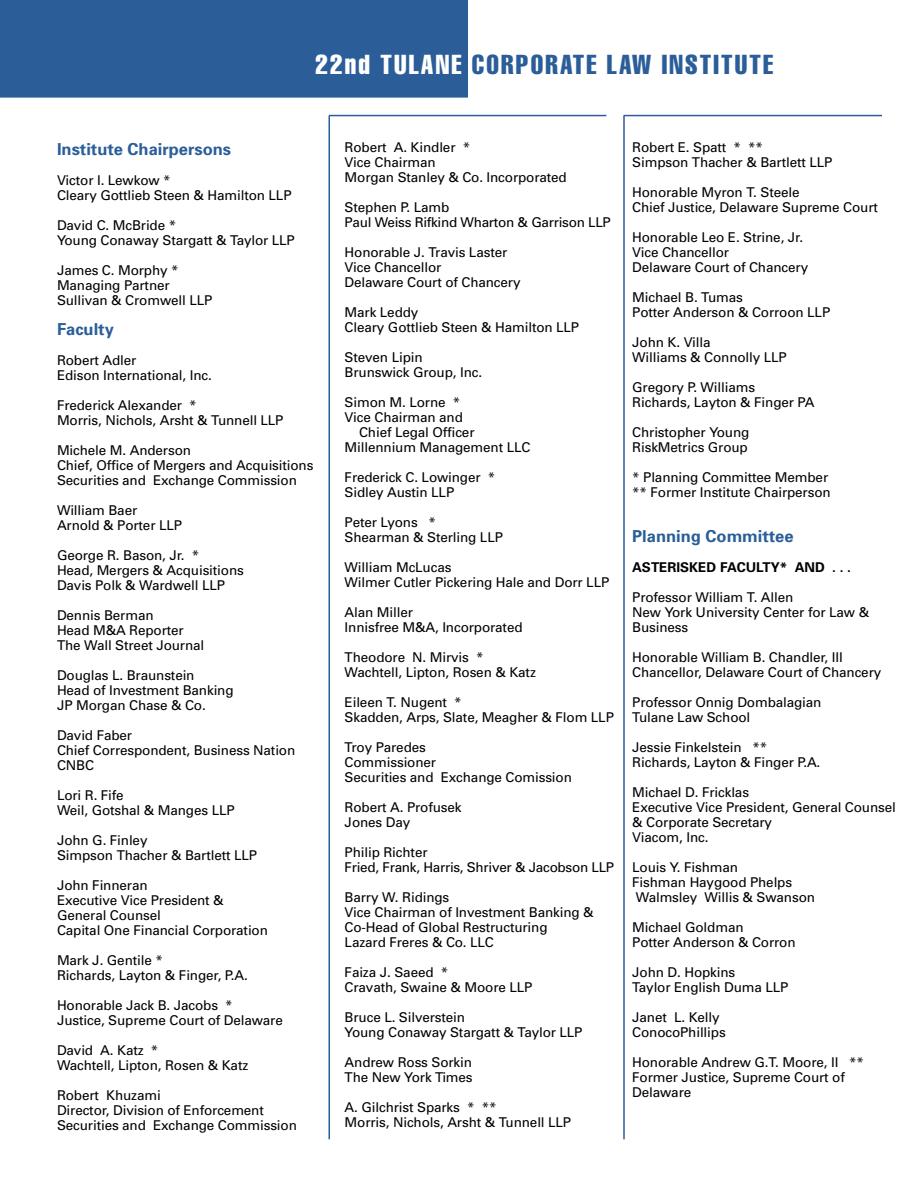
<style>
.page{position:relative;width:918px;height:1188px;background:#fff}
.page>*{position:absolute;margin:0;border:0;box-sizing:border-box;transform-origin:0 0}
.t1{font:extra-condensed 27px "Helvetica";letter-spacing:.08em;color:#2b5e99}
.t2{font:700 16.5px "Univers";color:#2b5e99}
.t3{font:13.5px/15px "Univers";letter-spacing:-.01em;color:#000}
.t4{font:700 13.5px "Univers";color:#000}
.s1{color:#fff}
</style>
<div class="page">
<hr style="left:329px;top:115px;width:277px;height:1px;background:#2b5e99">
<hr style="left:328px;top:116px;width:2px;height:1023px;background:#2b5e99">
<hr style="left:624px;top:115px;width:258px;height:1px;background:#2b5e99">
<hr style="left:623px;top:116px;width:2px;height:1023px;background:#2b5e99">
<div style="left:0;top:0;width:468px;height:98px;background:#2b5e99"></div>
<h1 class="t1" style="left:315px;top:47px;width:459px"><span class="s1">22</span><span class="s1">ND TULANE</span> CORPORATE LAW INSTITUTE</h1>
<p class="t2" style="left:57px;top:138px;width:176px">Institute Chairpersons</p>
<p class="t3" style="left:57px;top:172px;width:236px">Victor I. Lewkow *<br>Cleary Gottlieb Steen &amp; Hamilton LLP</p>
<p class="t3" style="left:57px;top:217px;width:239px">David C. McBride *<br>Young Conaway Stargatt &amp; Taylor LLP</p>
<p class="t3" style="left:57px;top:262px;width:157px">James C. Morphy *<br>Managing Partner<br>Sullivan &amp; Cromwell LLP</p>
<p class="t2" style="left:57px;top:318px;width:58px">Faculty</p>
<p class="t3" style="left:57px;top:352px;width:156px">Robert Adler<br>Edison International, Inc.</p>
<p class="t3" style="left:57px;top:397px;width:228px">Frederick Alexander *<br>Morris, Nichols, Arsht &amp; Tunnell LLP</p>
<p class="t3" style="left:57px;top:442px;width:258px">Michele M. Anderson<br>Chief, Office of Mergers and Acquisitions<br>Securities and Exchange Commission</p>
<p class="t3" style="left:57px;top:502px;width:127px">William Baer<br>Arnold &amp; Porter LLP</p>
<p class="t3" style="left:57px;top:547px;width:188px">George R. Bason, Jr. *<br>Head, Mergers &amp; Acquisitions<br>Davis Polk &amp; Wardwell LLP</p>
<p class="t3" style="left:57px;top:607px;width:149px">Dennis Berman<br>Head M&amp;A Reporter<br>The Wall Street Journal</p>
<p class="t3" style="left:57px;top:667px;width:178px">Douglas L. Braunstein<br>Head of Investment Banking<br>JP Morgan Chase &amp; Co.</p>
<p class="t3" style="left:57px;top:727px;width:240px">David Faber<br>Chief Correspondent, Business Nation<br>CNBC</p>
<p class="t3" style="left:57px;top:787px;width:179px">Lori R. Fife<br>Weil, Gotshal &amp; Manges LLP</p>
<p class="t3" style="left:57px;top:832px;width:202px">John G. Finley<br>Simpson Thacher &amp; Bartlett LLP</p>
<p class="t3" style="left:57px;top:877px;width:212px">John Finneran<br>Executive Vice President &amp;<br>General Counsel<br>Capital One Financial Corporation</p>
<p class="t3" style="left:57px;top:952px;width:192px">Mark J. Gentile *<br>Richards, Layton &amp; Finger, P.A.</p>
<p class="t3" style="left:57px;top:997px;width:227px">Honorable Jack B. Jacobs *<br>Justice, Supreme Court of Delaware</p>
<p class="t3" style="left:57px;top:1042px;width:193px">David A. Katz *<br>Wachtell, Lipton, Rosen &amp; Katz</p>
<p class="t3" style="left:57px;top:1087px;width:241px">Robert Khuzami<br>Director, Division of Enforcement<br>Securities and Exchange Commission</p>
<p class="t3" style="left:345px;top:140px;width:224px">Robert A. Kindler *<br>Vice Chairman<br>Morgan Stanley &amp; Co. Incorporated</p>
<p class="t3" style="left:345px;top:200px;width:268px">Stephen P. Lamb<br>Paul Weiss Rifkind Wharton &amp; Garrison LLP</p>
<p class="t3" style="left:345px;top:245px;width:177px">Honorable J. Travis Laster<br>Vice Chancellor<br>Delaware Court of Chancery</p>
<p class="t3" style="left:345px;top:305px;width:236px">Mark Leddy<br>Cleary Gottlieb Steen &amp; Hamilton LLP</p>
<p class="t3" style="left:345px;top:350px;width:139px">Steven Lipin<br>Brunswick Group, Inc.</p>
<p class="t3" style="left:345px;top:395px;width:117px">Simon M. Lorne *</p>
<p class="t3" style="left:345px;top:410px;width:120px">Vice Chairman and</p>
<p class="t3" style="left:359px;top:425px;width:117px">Chief Legal Officer</p>
<p class="t3" style="left:345px;top:440px;width:187px">Millennium Management LLC</p>
<p class="t3" style="left:345px;top:470px;width:152px">Frederick C. Lowinger *<br>Sidley Austin LLP</p>
<p class="t3" style="left:345px;top:515px;width:160px">Peter Lyons *<br>Shearman &amp; Sterling LLP</p>
<p class="t3" style="left:345px;top:560px;width:266px">William McLucas<br>Wilmer Cutler Pickering Hale and Dorr LLP</p>
<p class="t3" style="left:345px;top:605px;width:180px">Alan Miller<br>Innisfree M&amp;A, Incorporated</p>
<p class="t3" style="left:345px;top:650px;width:193px">Theodore N. Mirvis *<br>Wachtell, Lipton, Rosen &amp; Katz</p>
<p class="t3" style="left:345px;top:695px;width:271px">Eileen T. Nugent *<br>Skadden, Arps, Slate, Meagher &amp; Flom LLP</p>
<p class="t3" style="left:345px;top:740px;width:229px">Troy Paredes<br>Commissioner<br>Securities and Exchange Comission</p>
<p class="t3" style="left:345px;top:800px;width:118px">Robert A. Profusek<br>Jones Day</p>
<p class="t3" style="left:345px;top:845px;width:271px">Philip Richter<br>Fried, Frank, Harris, Shriver &amp; Jacobson LLP</p>
<p class="t3" style="left:345px;top:890px;width:251px">Barry W. Ridings<br>Vice Chairman of Investment Banking &amp;<br>Co-Head of Global Restructuring<br>Lazard Freres &amp; Co. LLC</p>
<p class="t3" style="left:345px;top:965px;width:189px">Faiza J. Saeed *<br>Cravath, Swaine &amp; Moore LLP</p>
<p class="t3" style="left:345px;top:1010px;width:239px">Bruce L. Silverstein<br>Young Conaway Stargatt &amp; Taylor LLP</p>
<p class="t3" style="left:345px;top:1055px;width:130px">Andrew Ross Sorkin<br>The New York Times</p>
<p class="t3" style="left:345px;top:1100px;width:228px">A. Gilchrist Sparks * **<br>Morris, Nichols, Arsht &amp; Tunnell LLP</p>
<p class="t3" style="left:632px;top:140px;width:202px">Robert E. Spatt * **<br>Simpson Thacher &amp; Bartlett LLP</p>
<p class="t3" style="left:632px;top:185px;width:247px">Honorable Myron T. Steele<br>Chief Justice, Delaware Supreme Court</p>
<p class="t3" style="left:632px;top:230px;width:177px">Honorable Leo E. Strine, Jr.<br>Vice Chancellor<br>Delaware Court of Chancery</p>
<p class="t3" style="left:632px;top:290px;width:199px">Michael B. Tumas<br>Potter Anderson &amp; Corroon LLP</p>
<p class="t3" style="left:632px;top:335px;width:156px">John K. Villa<br>Williams &amp; Connolly LLP</p>
<p class="t3" style="left:632px;top:380px;width:184px">Gregory P. Williams<br>Richards, Layton &amp; Finger PA</p>
<p class="t3" style="left:632px;top:425px;width:119px">Christopher Young<br>RiskMetrics Group</p>
<p class="t3" style="left:632px;top:470px;width:200px">* Planning Committee Member ** Former Institute Chairperson</p>
<p class="t2" style="left:632px;top:526px;width:163px">Planning Committee</p>
<p class="t4" style="left:632px;top:559px;width:36px">ASTERIS</p>
<p class="t4" style="left:689px;top:559px;width:48px">KED FACUL</p>
<p class="t4" style="left:763px;top:559px;width:90px">TY* AN D . . .</p>
<p class="t3" style="left:632px;top:590px;width:238px">Professor William T. Allen<br>New York University Center for Law &amp;<br>Business</p>
<p class="t3" style="left:632px;top:650px;width:251px">Honorable William B. Chandler, III<br>Chancellor, Delaware Court of Chancery</p>
<p class="t3" style="left:632px;top:695px;width:191px">Professor Onnig Dombalagian<br>Tulane Law School</p>
<p class="t3" style="left:632px;top:740px;width:190px">Jessie Finkelstein **<br>Richards, Layton &amp; Finger P.A.</p>
<p class="t3" style="left:632px;top:785px;width:265px">Michael D. Fricklas<br>Executive Vice President, General Counsel &amp; Corporate Secretary<br>Viacom, Inc.</p>
<p class="t3" style="left:632px;top:860px;width:184px">Louis Y. Fishman<br>Fishman Haygood Phelps<br>Walmsley Willis &amp; Swanson</p>
<p class="t3" style="left:632px;top:920px;width:165px">Michael Goldman<br>Potter Anderson &amp; Corron</p>
<p class="t3" style="left:632px;top:965px;width:158px">John D. Hopkins<br>Taylor English Duma LLP</p>
<p class="t3" style="left:632px;top:1010px;width:95px">Janet L. Kelly<br>ConocoPhillips</p>
<p class="t3" style="left:632px;top:1055px;width:233px">Honorable Andrew G.T. Moore, II **<br>Former Justice, Supreme Court of<br>Delaware</p>
</div>
